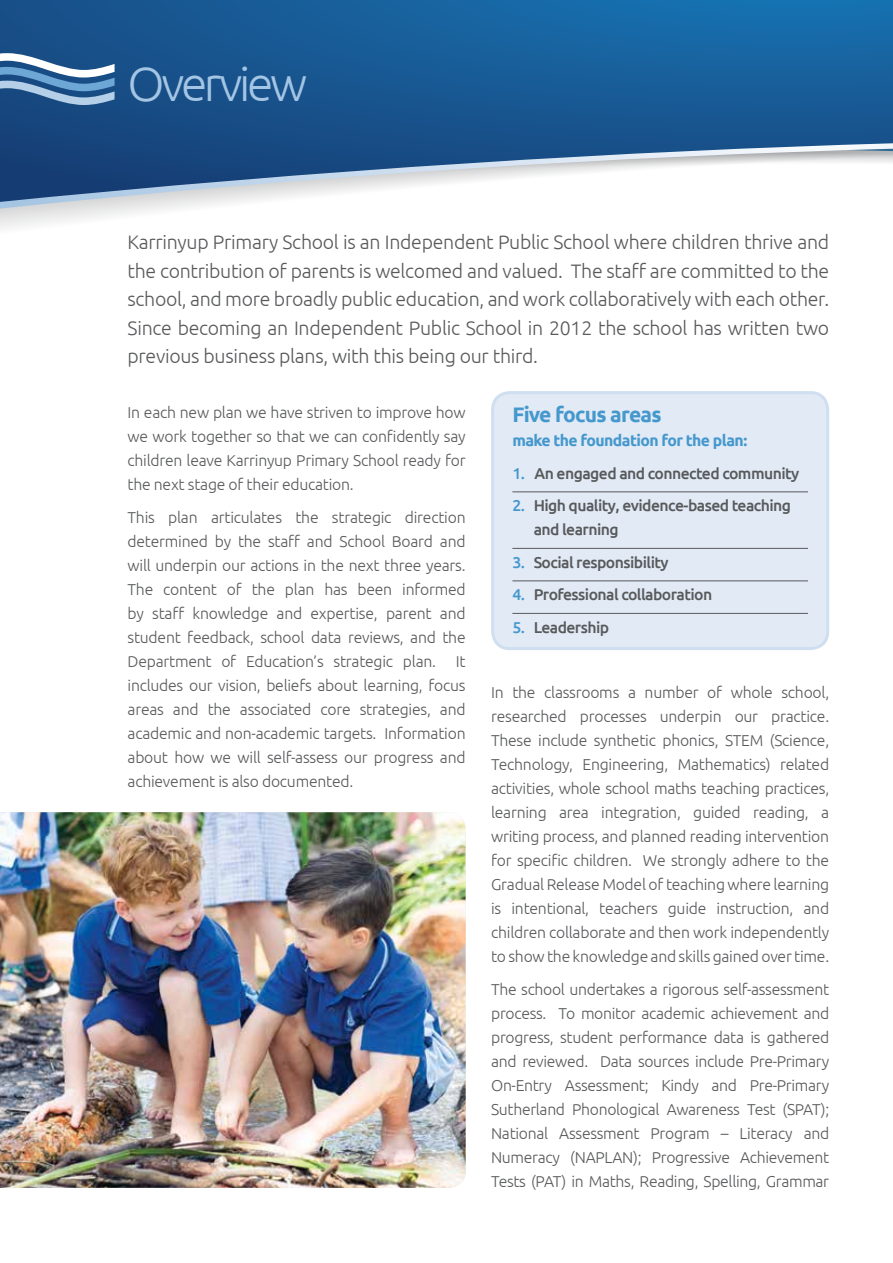
<style>
.page{position:relative;width:893px;height:1263px;background:#fff}
.page>*{position:absolute;margin:0;border:0;box-sizing:border-box;transform-origin:0 0}
.t1{font:300 48px "Ubuntu";letter-spacing:-.07em;color:#a4c5e3}
.t2{font:700 21px "Ubuntu";letter-spacing:-.035em;color:#4598cd}
.t3{font:300 19.5px/28.5px "Ubuntu";letter-spacing:-.015em;color:#58595b;text-align:justify}
.t4{font:300 15.75px/24px "Ubuntu";letter-spacing:-.015em;color:#58595b;text-align:justify}
.t5{font:500 15.75px/24px "Ubuntu";letter-spacing:-.035em;color:#58595b}
.t6{font:700 15.75px "Ubuntu";letter-spacing:-.035em;color:#4598cd}
.s1{color:#4598cd}
</style>
<div class="page">
<svg style="left:0;top:210px;width:159px;height:2px"></svg>
<svg style="left:0;top:203px;width:225px;height:7px"></svg>
<svg style="left:0;top:0;width:893px;height:203px;background:#3e72a2"></svg>
<svg style="left:0;top:53px;width:115px;height:52px;background:#5d87b0"></svg>
<div style="left:493px;top:393px;width:335px;height:256px;background:#e1eaf5;border-radius:17px"></div>
<div style="left:491px;top:391px;width:338px;height:259px;border:3px solid #cfdfef;border-radius:17px"></div>
<hr style="left:512px;top:492px;width:296px;height:1px;background:#58595b">
<hr style="left:512px;top:548px;width:296px;height:1px;background:#58595b">
<hr style="left:512px;top:581px;width:296px;height:1px;background:#58595b">
<hr style="left:512px;top:613px;width:296px;height:1px;background:#58595b">
<img style="left:0;top:812px;width:466px;height:376px">
<h1 class="t1" style="left:128px;top:55px;width:181px">Overview</h1>
<p class="t3" style="left:128px;top:227px;width:703px">Karrinyup Primary School is an Independent Public School where children thrive and the contribution of parents is welcomed and valued. The staff are committed to the school, and more broadly public education, and work collaboratively with each other.<br>Since becoming an Independent Public School in 2012 the school has written two previous business plans, with this being our third.</p>
<p class="t4" style="left:128px;top:400px;width:340px">In each new plan we have striven to improve how we work together so that we can confidently say children leave Karrinyup Primary School ready for the next stage of their education.</p>
<p class="t4" style="left:128px;top:505px;width:340px">This plan articulates the strategic direction determined by the staff and School Board and will underpin our actions in the next three years.<br>The content of the plan has been informed by staff knowledge and expertise, parent and student feedback, school data reviews, and the Department of Education’s strategic plan.</p>
<p class="t4" style="left:128px;top:649px;width:340px;text-indent:328px">It includes our vision, beliefs about learning, focus areas and the associated core strategies, and academic and non-academic targets. Information about how we will self-assess our progress and achievement is also documented.</p>
<h2 class="t2" style="left:512px;top:402px;width:151px">Five focus areas</h2>
<p class="t6" style="left:512px;top:431px;width:236px">make the foundation for the plan:</p>
<p class="t5" style="left:512px;top:461px;width:288px"><span class="s1">1.</span> An engaged and connected community</p>
<p class="t5" style="left:534px;top:493px;width:259px;text-indent:-21px"><span class="s1">2.</span> High quality, evidence-based teaching and learning</p>
<p class="t5" style="left:512px;top:550px;width:158px"><span class="s1">3.</span> Social responsibility</p>
<p class="t5" style="left:512px;top:582px;width:201px"><span class="s1">4.</span> Professional collaboration</p>
<p class="t5" style="left:512px;top:615px;width:98px"><span class="s1">5.</span> Leadership</p>
<p class="t4" style="left:491px;top:680px;width:340px">In the classrooms a number of whole school, researched processes underpin our practice.<br>These include synthetic phonics, STEM (Science, Technology, Engineering, Mathematics) related activities, whole school maths teaching practices, learning area integration, guided reading, a writing process, and planned reading intervention for specific children. We strongly adhere to the Gradual Release Model of teaching where learning is intentional, teachers guide instruction, and children collaborate and then work independently to show the knowledge and skills gained over time.</p>
<p class="t4" style="left:491px;top:976px;width:340px">The school undertakes a rigorous self-assessment process. To monitor academic achievement and progress, student performance data is gathered and reviewed. Data sources include Pre-Primary On-Entry Assessment; Kindy and Pre-Primary Sutherland Phonological Awareness Test (SPAT); National Assessment Program – Literacy and Numeracy (NAPLAN); Progressive Achievement Tests (PAT) in Maths, Reading, Spelling, Grammar</p>
</div>
